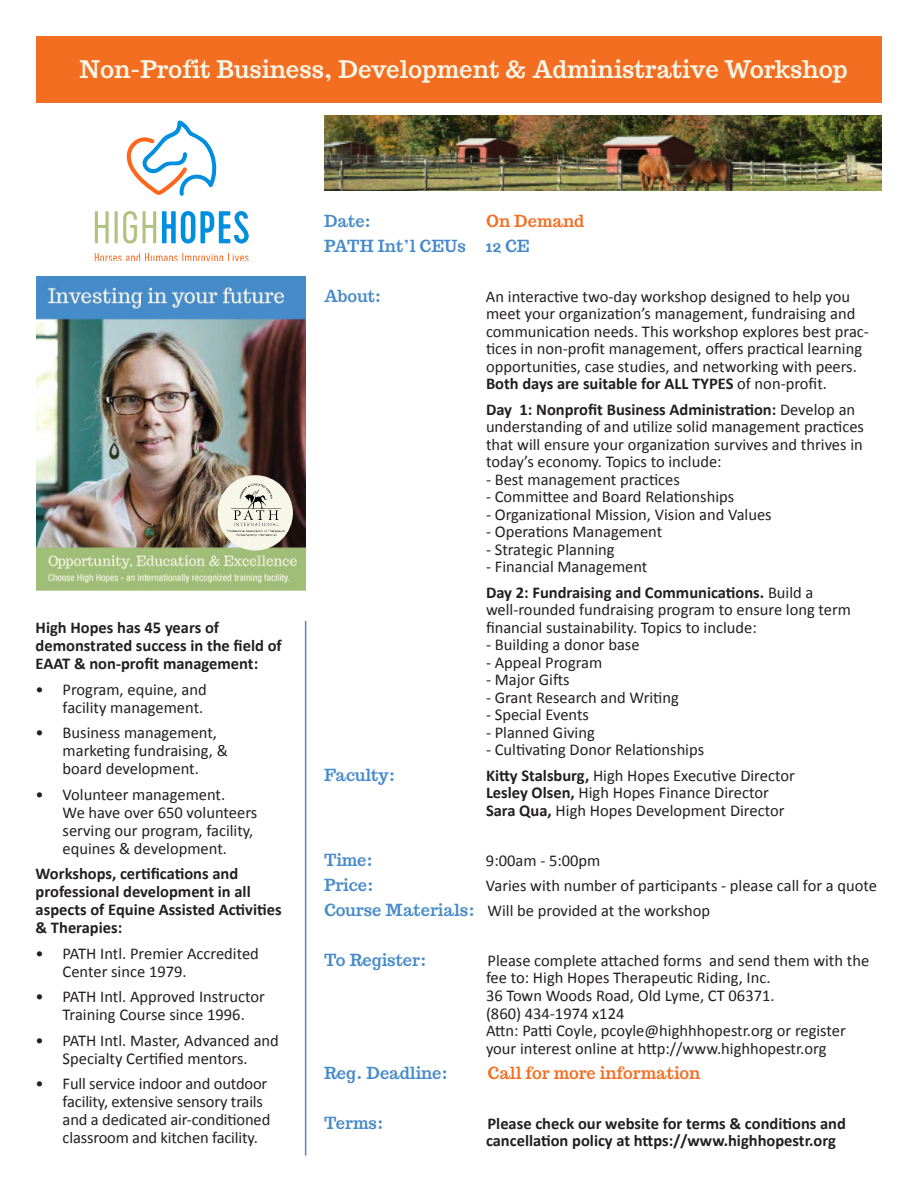
<style>
.page{position:relative;width:918px;height:1188px;background:#fff}
.page>*{position:absolute;margin:0;border:0;box-sizing:border-box;transform-origin:0 0}
.t1{font:700 24px "Trocchi";color:#f7f6e8}
.Indent_Course_Descri{font:16.5px/17.5px "Calibri";color:#231f20}
.Indent_Course_Descri-2{font:700 16.5px/18px "Calibri";color:#231f20}
.Indent_Course_Descri-3{font:700 16.5px "Trocchi";color:#468ac9}
.Indent_Course_Descri-4{font:700 16.5px "Trocchi";color:#f36e21}
.s1{font-weight:700}
.s2{font-family:"Trocchi";font-weight:700;color:#468ac9}
</style>
<div class="page">
<div style="left:36px;top:36px;width:846px;height:67px;background:#f36e21"></div>
<img style="left:36px;top:277px;width:270px;height:313px">
<img style="left:324px;top:116px;width:558px;height:75px">
<div style="left:218px;top:475px;width:75px;height:75px;background:#f7f6e8;border-radius:50%"></div>
<img style="left:216px;top:479px;width:79px;height:63px">
<hr style="left:305px;top:621px;width:1px;height:535px;background:#468ac9">
<svg style="left:95px;top:253px;width:154px;height:8px"></svg>
<svg style="left:95px;top:211px;width:14px;height:32px"></svg>
<hr style="left:115px;top:211px;width:3px;height:32px;background:#b2c280">
<svg style="left:123px;top:211px;width:33px;height:33px"></svg>
<svg style="left:162px;top:211px;width:87px;height:33px"></svg>
<svg style="left:126px;top:121px;width:91px;height:75px"></svg>
<p class="t1" style="left:79px;top:57px;width:770px">Non-Profit Business, Development &amp; Administrative Workshop</p>
<p class="Indent_Course_Descri-2" style="left:36px;top:619px;width:248px">High Hopes has 45 years of demonstrated success in the field of<br>EAAT &amp; non-profit management:</p>
<p class="Indent_Course_Descri" style="left:36px;top:680px;width:173px;line-height:18px;text-align:right">• Program, equine, and facility management.</p>
<p class="Indent_Course_Descri" style="left:63px;top:724px;width:167px;line-height:18px;text-indent:-27px">• Business management, marketing fundraising, &amp; board development.</p>
<p class="Indent_Course_Descri" style="left:63px;top:785px;width:196px;line-height:18px;text-indent:-27px">• Volunteer management.<br>We have over 650 volunteers serving our program, facility, equines &amp; development.</p>
<p class="Indent_Course_Descri-2" style="left:36px;top:865px;width:248px">Workshops, certifications and professional development in all aspects of Equine Assisted Activities &amp; Therapies:</p>
<p class="Indent_Course_Descri" style="left:63px;top:944px;width:198px;line-height:18px;text-indent:-27px">• PATH Intl. Premier Accredited<br>Center since 1979.</p>
<p class="Indent_Course_Descri" style="left:36px;top:988px;width:231px;line-height:18px;text-align:center">• PATH Intl. Approved Instructor<br>Training Course since 1996.</p>
<p class="Indent_Course_Descri" style="left:36px;top:1031px;width:245px;line-height:18px;text-align:center">• PATH Intl. Master, Advanced and<br>Specialty Certified mentors.</p>
<p class="Indent_Course_Descri" style="left:63px;top:1075px;width:209px;line-height:18px;text-indent:-27px">• Full service indoor and outdoor facility, extensive sensory trails and a dedicated air-conditioned classroom and kitchen facility.</p>
<p class="Indent_Course_Descri-3" style="left:324px;top:213px;width:49px">Date:</p>
<p class="Indent_Course_Descri-4" style="left:486px;top:213px;width:100px">On Demand</p>
<p class="Indent_Course_Descri-3" style="left:324px;top:238px;width:207px">PATH Int’l CEUs 12 CE</p>
<p class="Indent_Course_Descri-3" style="left:324px;top:288px;width:59px">About:</p>
<p class="Indent_Course_Descri" style="left:486px;top:288px;width:384px">An interactive two-day workshop designed to help you meet your organization’s management, fundraising and communication needs. This workshop explores best prac&shy;tices in non-profit management, offers practical learning opportunities, case studies, and networking with peers.<br><span class="s1">Both days are suitable for ALL TYPES</span> of non-profit.</p>
<p class="Indent_Course_Descri" style="left:486px;top:400px;width:380px"><span class="s1">Day 1: Nonprofit Business Administration:</span> Develop an understanding of and utilize solid management practices that will ensure your organization survives and thrives in today’s economy. Topics to include:</p>
<p class="Indent_Course_Descri" style="left:486px;top:471px;width:195px">- Best management practices</p>
<p class="Indent_Course_Descri" style="left:486px;top:488px;width:250px">- Committee and Board Relationships</p>
<p class="Indent_Course_Descri" style="left:486px;top:506px;width:287px">- Organizational Mission, Vision and Values</p>
<p class="Indent_Course_Descri" style="left:486px;top:523px;width:178px">- Operations Management</p>
<p class="Indent_Course_Descri" style="left:486px;top:541px;width:130px">- Strategic Planning</p>
<p class="Indent_Course_Descri" style="left:486px;top:558px;width:163px">- Financial Management</p>
<p class="Indent_Course_Descri" style="left:486px;top:583px;width:367px"><span class="s1">Day 2: Fundraising and Communications.</span> Build a well-rounded fundraising program to ensure long term financial sustainability. Topics to include:</p>
<p class="Indent_Course_Descri" style="left:486px;top:636px;width:155px">- Building a donor base</p>
<p class="Indent_Course_Descri" style="left:486px;top:654px;width:118px">- Appeal Program</p>
<p class="Indent_Course_Descri" style="left:486px;top:671px;width:85px">- Major Gifts</p>
<p class="Indent_Course_Descri" style="left:486px;top:689px;width:194px">- Grant Research and Writing</p>
<p class="Indent_Course_Descri" style="left:486px;top:706px;width:105px">- Special Events</p>
<p class="Indent_Course_Descri" style="left:486px;top:724px;width:110px">- Planned Giving</p>
<p class="Indent_Course_Descri" style="left:486px;top:741px;width:220px">- Cultivating Donor Relationships</p>
<p class="Indent_Course_Descri-3" style="left:324px;top:767px;width:73px">Faculty:</p>
<p class="Indent_Course_Descri" style="left:486px;top:766px;width:310px"><span class="s1">Kitty Stalsburg,</span> High Hopes Executive Director<br><span class="s1">Lesley Olsen,</span> High Hopes Finance Director<br><span class="s1">Sara Qua,</span> High Hopes Development Director</p>
<p class="Indent_Course_Descri-3" style="left:324px;top:852px;width:51px">Time:</p>
<p class="Indent_Course_Descri" style="left:486px;top:852px;width:116px">9:00am - 5:00pm</p>
<p class="Indent_Course_Descri-3" style="left:324px;top:877px;width:51px">Price:</p>
<p class="Indent_Course_Descri" style="left:486px;top:877px;width:393px">Varies with number of participants - please call for a quote</p>
<p class="Indent_Course_Descri" style="left:324px;top:902px;width:388px"><span class="s2">Course Materials:</span> Will be provided at the workshop</p>
<p class="Indent_Course_Descri-3" style="left:324px;top:952px;width:104px">To Register:</p>
<p class="Indent_Course_Descri" style="left:486px;top:952px;width:385px">Please complete attached forms and send them with the fee to: High Hopes Therapeutic Riding, Inc.<br>36 Town Woods Road, Old Lyme, CT 06371.<br>(860) 434-1974 x124<br>Attn: Patti Coyle, pcoyle@highhhopestr.org or register your interest online at http://www.highhopestr.org</p>
<p class="Indent_Course_Descri-3" style="left:324px;top:1065px;width:126px">Reg. Deadline:</p>
<p class="Indent_Course_Descri-4" style="left:488px;top:1065px;width:215px">Call for more information</p>
<p class="Indent_Course_Descri-3" style="left:324px;top:1115px;width:61px">Terms:</p>
<p class="Indent_Course_Descri-2" style="left:486px;top:1115px;width:362px;line-height:17.5px">Please check our website for terms &amp; conditions and cancellation policy at https://www.highhopestr.org</p>
</div>
